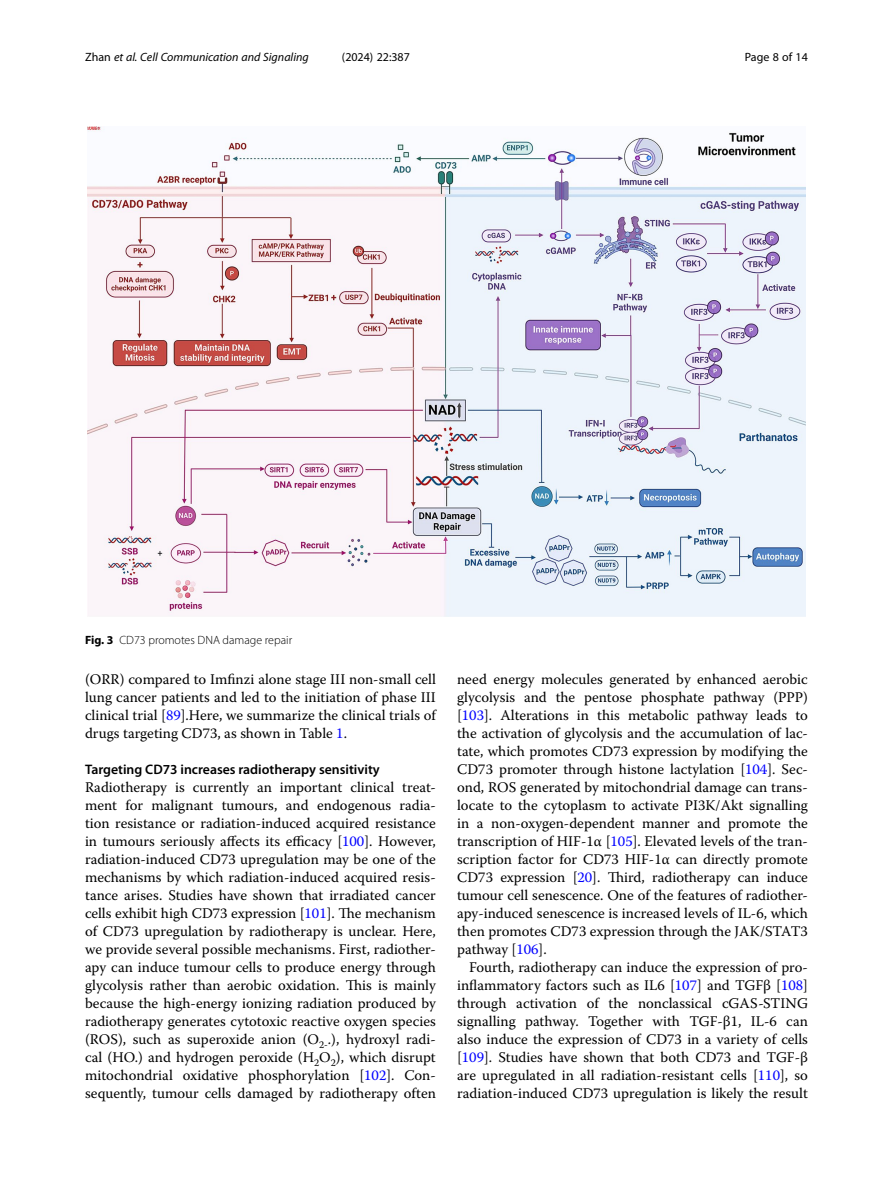
<style>
.page{position:relative;width:893px;height:1191px;background:#fff}
.page>*{position:absolute;margin:0;border:0;box-sizing:border-box;transform-origin:0 0}
.Body_Text{font:14.7px/18px "Warnock Pro";color:#000;text-align:justify}
.Body_Text_Indent{font:14.7px/18px "Warnock Pro";color:#000;text-align:justify}
.Head_2{font:600 13.8px "Myriad Pro";color:#000}
.t1{font:italic 12px "Myriad Pro";color:#000}
.Figure_Caption{font:300 12px "Myriad Pro";color:#000}
.t2{font:12px "Myriad Pro";color:#000}
.s1{font-style:normal}
.s2{font-weight:700}
.s3{color:#00f}
</style>
<div class="page">
<img style="left:87px;top:126px;width:719px;height:491px">
<p class="t1" style="left:85px;top:50px;width:225px"><span class="s1">Zhan</span> et al. Cell Communication and Signaling</p>
<p class="t2" style="left:342px;top:50px;width:70px">(2024) 22:387</p>
<p class="t2" style="left:745px;top:50px;width:65px">Page 8 of 14</p>
<p class="Figure_Caption" style="left:85px;top:632px;width:209px"><span class="s2">Fig. 3</span> CD73 promotes DNA damage repair</p>
<p class="Body_Text_Indent" style="left:85px;top:670px;width:352px">(ORR) compared to Imfinzi alone stage III non-small cell lung cancer patients and led to the initiation of phase III clinical trial [<span class="s3">89</span>].Here, we summarize the clinical trials of drugs targeting CD73, as shown in Table <span class="s3">1</span>.</p>
<p class="Head_2" style="left:85px;top:761px;width:296px">Targeting CD73 increases radiotherapy sensitivity</p>
<p class="Body_Text" style="left:85px;top:778px;width:352px">Radiotherapy is currently an important clinical treat&shy;ment for malignant tumours, and endogenous radia&shy;tion resistance or radiation-induced acquired resistance in tumours seriously affects its efficacy [<span class="s3">100</span>]. However, radiation-induced CD73 upregulation may be one of the mechanisms by which radiation-induced acquired resis&shy;tance arises. Studies have shown that irradiated cancer cells exhibit high CD73 expression [<span class="s3">101</span>]. The mechanism of CD73 upregulation by radiotherapy is unclear. Here, we provide several possible mechanisms. First, radiother&shy;apy can induce tumour cells to produce energy through glycolysis rather than aerobic oxidation. This is mainly because the high-energy ionizing radiation produced by radiotherapy generates cytotoxic reactive oxygen species (ROS), such as superoxide anion (O<sub>2-</sub>.), hydroxyl radi&shy;cal (HO.) and hydrogen peroxide (H<sub>2</sub>O<sub>2</sub>), which disrupt mitochondrial oxidative phosphorylation [<span class="s3">102</span>]. Con&shy;sequently, tumour cells damaged by radiotherapy often</p>
<p class="Body_Text" style="left:457px;top:670px;width:352px">need energy molecules generated by enhanced aerobic glycolysis and the pentose phosphate pathway (PPP) [<span class="s3">103</span>]. Alterations in this metabolic pathway leads to the activation of glycolysis and the accumulation of lac&shy;tate, which promotes CD73 expression by modifying the CD73 promoter through histone lactylation [<span class="s3">104</span>]. Sec&shy;ond, ROS generated by mitochondrial damage can trans&shy;locate to the cytoplasm to activate PI3K/Akt signalling in a non-oxygen-dependent manner and promote the transcription of HIF-1α [<span class="s3">105</span>]. Elevated levels of the tran&shy;scription factor for CD73 HIF-1α can directly promote CD73 expression [<span class="s3">20</span>]. Third, radiotherapy can induce tumour cell senescence. One of the features of radiother&shy;apy-induced senescence is increased levels of IL-6, which then promotes CD73 expression through the JAK/STAT3 pathway [<span class="s3">106</span>].</p>
<p class="Body_Text_Indent" style="left:457px;top:958px;width:352px;text-indent:12px">Fourth, radiotherapy can induce the expression of pro&shy;inflammatory factors such as IL6 [<span class="s3">107</span>] and TGFβ [<span class="s3">108</span>] through activation of the nonclassical cGAS-STING signalling pathway. Together with TGF-β1, IL-6 can also induce the expression of CD73 in a variety of cells [<span class="s3">109</span>]. Studies have shown that both CD73 and TGF-β are upregulated in all radiation-resistant cells [<span class="s3">110</span>], so radiation-induced CD73 upregulation is likely the result</p>
</div>
